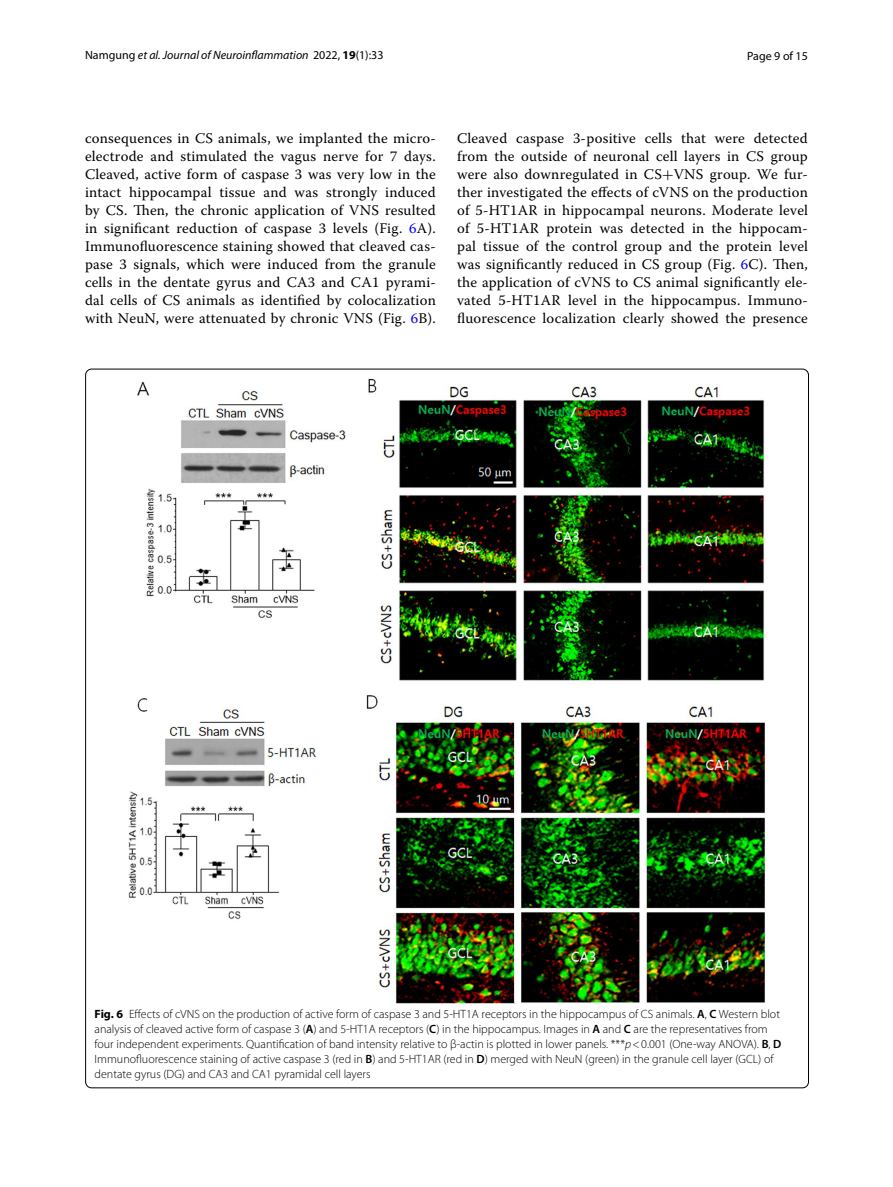
<style>
.page{position:relative;width:893px;height:1187px;background:#fff}
.page>*{position:absolute;margin:0;border:0;box-sizing:border-box;transform-origin:0 0}
.t1{font:14.7px/18px "Warnock Pro";letter-spacing:.015em;color:#000;text-align:justify}
.t2{font:300 12px/15px "Myriad Pro";color:#000}
.t3{font:italic 12px "Myriad Pro";color:#000}
.t4{font:12px "Myriad Pro";color:#000}
.s1{font-style:normal}
.s2{font-weight:700;font-style:normal}
.s3{color:#00f}
.s4{font-family:"MTSY"}
.s5{font-weight:700}
.s6{font-weight:600}
.s7{font-style:italic}
</style>
<div class="page">
<img style="left:128px;top:378px;width:638px;height:624px">
<p class="t3" style="left:85px;top:48px;width:300px"><span class="s1">Namgung</span> et al. Journal of Neuroinflammation <span class="s1">2022,</span> <span class="s2">19</span><span class="s1">(1):33</span></p>
<p class="t4" style="left:747px;top:48px;width:62px">Page 9 of 15</p>
<p class="t1" style="left:85px;top:128px;width:352px">consequences in CS animals, we implanted the micro&shy;electrode and stimulated the vagus nerve for 7 days.<br>Cleaved, active form of caspase 3 was very low in the intact hippocampal tissue and was strongly induced by CS. Then, the chronic application of VNS resulted in significant reduction of caspase 3 levels (Fig. <span class="s3">6</span>A).<br>Immunofluorescence staining showed that cleaved cas&shy;pase 3 signals, which were induced from the granule cells in the dentate gyrus and CA3 and CA1 pyrami&shy;dal cells of CS animals as identified by colocalization with NeuN, were attenuated by chronic VNS (Fig. <span class="s3">6</span>B).</p>
<p class="t1" style="left:457px;top:128px;width:352px">Cleaved caspase 3-positive cells that were detected from the outside of neuronal cell layers in CS group were also downregulated in CS<span class="s4">+</span>VNS group. We fur&shy;ther investigated the effects of cVNS on the production of 5-HT1AR in hippocampal neurons. Moderate level of 5-HT1AR protein was detected in the hippocam&shy;pal tissue of the control group and the protein level was significantly reduced in CS group (Fig. <span class="s3">6</span>C). Then, the application of cVNS to CS animal significantly ele&shy;vated 5-HT1AR level in the hippocampus. Immuno&shy;fluorescence localization clearly showed the presence</p>
<p class="t2" style="left:95px;top:1006px;width:688px"><span class="s5">Fig. 6</span> Effects of cVNS on the production of active form of caspase 3 and 5-HT1A receptors in the hippocampus of CS animals. <span class="s6">A</span>, <span class="s6">C</span> Western blot analysis of cleaved active form of caspase 3 (<span class="s6">A</span>) and 5-HT1A receptors (<span class="s6">C</span>) in the hippocampus. Images in <span class="s6">A</span> and <span class="s6">C</span> are the representatives from four independent experiments. Quantification of band intensity relative to β-actin is plotted in lower panels. ***<span class="s7">p</span>&lt;0.001 (One-way ANOVA). <span class="s6">B</span>, <span class="s6">D </span>Immunofluorescence staining of active caspase 3 (red in <span class="s6">B</span>) and 5-HT1AR (red in <span class="s6">D</span>) merged with NeuN (green) in the granule cell layer (GCL) of dentate gyrus (DG) and CA3 and CA1 pyramidal cell layers</p>
</div>
